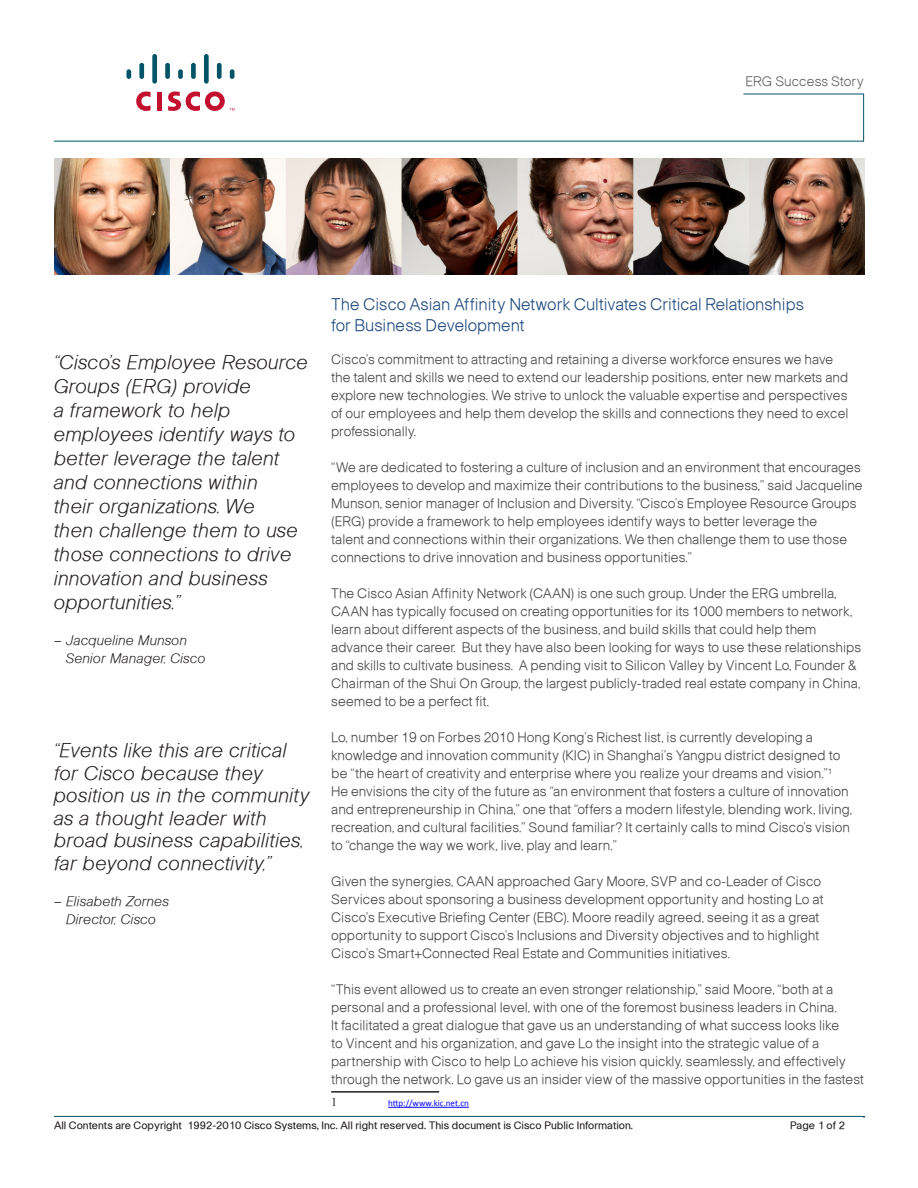
<style>
.page{position:relative;width:918px;height:1188px;background:#fff}
.page>*{position:absolute;margin:0;border:0;box-sizing:border-box;transform-origin:0 0}
.t1{font:19.5px/24px "Ciscolightoblique";letter-spacing:.01em;color:#231f20}
.t2{font:16.5px/21px "Ciscolight";color:#1f497d}
.t3{font:13.5px/18px "Ciscolight";color:#444}
.t4{font:13.5px/18px "Ciscolightoblique";color:#231f20}
.Document_Description{font:13.5px "Ciscolight";color:#5f5f62}
.t5{font:10.5px "Ciscoregular";color:#231f20}
.t6{font:9px "Calibri";color:#00f}
</style>
<div class="page">
<svg style="left:54px;top:1115px;width:811px;height:3px"></svg>
<img style="left:54px;top:159px;width:810px;height:115px">
<hr style="left:54px;top:141px;width:810px;height:1px;background:#005467">
<hr style="left:863px;top:94px;width:1px;height:47px;background:#005467">
<hr style="left:743px;top:94px;width:121px;height:1px;background:#005467">
<div style="left:157px;top:92px;width:5px;height:19px;background:#c3102f"></div>
<svg style="left:136px;top:91px;width:15px;height:20px"></svg>
<div style="left:126px;top:69px;width:5px;height:10px;background:#005467;border-radius:2px"></div>
<div style="left:139px;top:63px;width:5px;height:16px;background:#005467;border-radius:2px"></div>
<div style="left:152px;top:54px;width:5px;height:30px;background:#005467;border-radius:2px"></div>
<div style="left:165px;top:63px;width:5px;height:16px;background:#005467;border-radius:2px"></div>
<div style="left:178px;top:69px;width:5px;height:10px;background:#005467;border-radius:2px"></div>
<div style="left:191px;top:63px;width:5px;height:16px;background:#005467;border-radius:2px"></div>
<div style="left:204px;top:54px;width:5px;height:30px;background:#005467;border-radius:2px"></div>
<div style="left:217px;top:63px;width:5px;height:16px;background:#005467;border-radius:2px"></div>
<svg style="left:230px;top:69px;width:4px;height:10px"></svg>
<svg style="left:168px;top:91px;width:66px;height:20px"></svg>
<hr style="left:331px;top:1091px;width:108px;height:2px;background:#231f20">
<hr style="left:388px;top:1107px;width:81px;height:1px;background:#00f">
<p class="Document_Description" style="left:746px;top:73px;width:120px">ERG Success Story</p>
<p class="t1" style="left:54px;top:349px;width:256px">“Cisco’s Employee Resource<br>Groups (ERG) provide<br>a framework to help employees identify ways to better leverage the talent and connections within<br>their organizations. We<br>then challenge them to use those connections to drive innovation and business opportunities.”</p>
<p class="t4" style="left:66px;top:631px;width:141px;text-indent:-12px">– Jacqueline Munson<br>Senior Manager, Cisco</p>
<p class="t1" style="left:54px;top:738px;width:257px;line-height:22.5px">“Events like this are critical for Cisco because they position us in the community as a thought leader with broad business capabilities, far beyond connectivity,”</p>
<p class="t4" style="left:54px;top:892px;width:117px">– Elisabeth Zornes</p>
<p class="t4" style="left:66px;top:910px;width:92px">Director, Cisco</p>
<p class="t2" style="left:331px;top:294px;width:474px">The Cisco Asian Affinity Network Cultivates Critical Relationships for Business Development</p>
<p class="t3" style="left:331px;top:350px;width:519px">Cisco’s commitment to attracting and retaining a diverse workforce ensures we have the talent and skills we need to extend our leadership positions, enter new markets and explore new technologies. We strive to unlock the valuable expertise and perspectives of our employees and help them develop the skills and connections they need to excel professionally.</p>
<p class="t3" style="left:331px;top:458px;width:533px">“We are dedicated to fostering a culture of inclusion and an environment that encourages employees to develop and maximize their contributions to the business,” said Jacqueline Munson, senior manager of Inclusion and Diversity. “Cisco’s Employee Resource Groups (ERG) provide a framework to help employees identify ways to better leverage the<br>talent and connections within their organizations. We then challenge them to use those connections to drive innovation and business opportunities.”</p>
<p class="t3" style="left:331px;top:584px;width:532px">The Cisco Asian Affinity Network (CAAN) is one such group. Under the ERG umbrella, CAAN has typically focused on creating opportunities for its 1000 members to network, learn about different aspects of the business, and build skills that could help them advance their career. But they have also been looking for ways to use these relationships and skills to cultivate business. A pending visit to Silicon Valley by Vincent Lo, Founder &amp; Chairman of the Shui On Group, the largest publicly-traded real estate company in China, seemed to be a perfect fit.</p>
<p class="t3" style="left:331px;top:728px;width:522px">Lo, number 19 on Forbes 2010 Hong Kong’s Richest list, is currently developing a knowledge and innovation community (KIC) in Shanghai’s Yangpu district designed to be “the heart of creativity and enterprise where you realize your dreams and vision.”<br>He envisions the city of the future as “an environment that fosters a culture of innovation and entrepreneurship in China,” one that “offers a modern lifestyle, blending work, living, recreation, and cultural facilities.” Sound familiar? It certainly calls to mind Cisco’s vision to “change the way we work, live, play and learn.”</p>
<p class="t3" style="left:331px;top:872px;width:494px">Given the synergies, CAAN approached Gary Moore, SVP and co-Leader of Cisco Services about sponsoring a business development opportunity and hosting Lo at Cisco’s Executive Briefing Center (EBC). Moore readily agreed, seeing it as a great opportunity to support Cisco’s Inclusions and Diversity objectives and to highlight Cisco’s Smart+Connected Real Estate and Communities initiatives.</p>
<p class="t3" style="left:331px;top:980px;width:534px">“This event allowed us to create an even stronger relationship,” said Moore, “both at a personal and a professional level, with one of the foremost business leaders in China.<br>It facilitated a great dialogue that gave us an understanding of what success looks like<br>to Vincent and his organization, and gave Lo the insight into the strategic value of a partnership with Cisco to help Lo achieve his vision quickly, seamlessly, and effectively through the network. Lo gave us an insider view of the massive opportunities in the fastest</p>
<p class="t6" style="left:388px;top:1098px;width:82px">http://www.kic.net.cn</p>
<p class="t5" style="left:54px;top:1119px;width:580px">All Contents are Copyright 1992-2010 Cisco Systems, Inc. All right reserved. This document is Cisco Public Information.</p>
<p class="t5" style="left:790px;top:1119px;width:57px">Page of 2</p>
</div>
